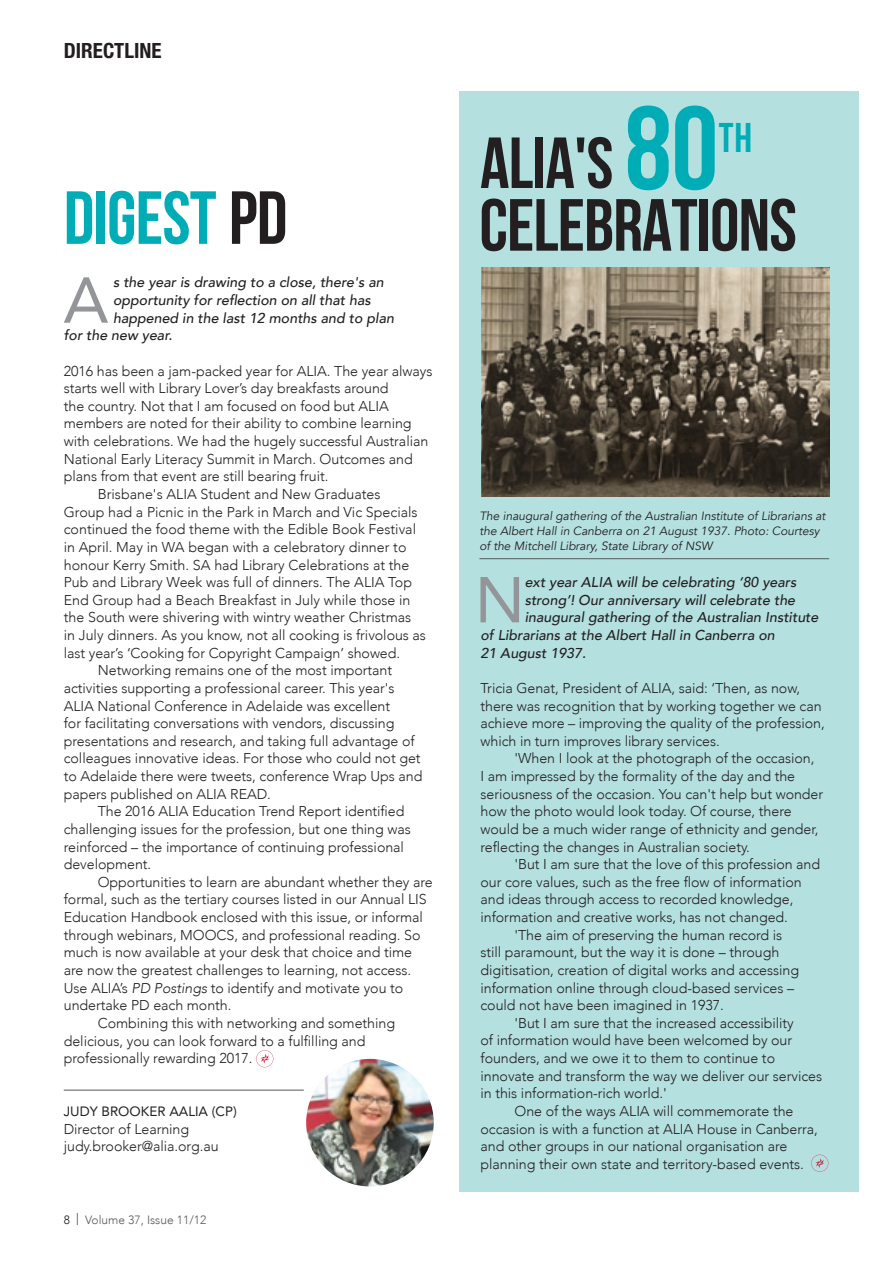
<style>
.page{position:relative;width:893px;height:1263px;background:#fff}
.page>*{position:absolute;margin:0;border:0;box-sizing:border-box;transform-origin:0 0}
.t1{font:700 75px "Bebas Neue";letter-spacing:-.01em;color:#00adb6}
.t2{font:700 73.65px "Bebas Neue";letter-spacing:-.01em;color:#231f20}
.t3{font:700 72.15px "Bebas Neue";color:#231f20}
.t4{font:64.05px "Avenir";color:#939598}
.t5{font:41.55px "Bebas Neue";color:#00adb6}
.t6{font:700 condensed 21px "Helvetica Neue LT Std";color:#231f20}
.t7{font:300 14.25px/17.7px "Avenir";letter-spacing:-.005em;color:#231f20}
.t8{font:italic 500 14.25px "Avenir";color:#231f20}
.t9{font:13.5px "Avenir";color:#231f20}
.t10{font:italic 12px/15px "Avenir";color:#231f20}
.t11{font:300 12px "Avenir";color:#57585a}
.s1{font-weight:400;font-size:118.35px;color:#00adb6}
.s2{color:#231f20}
.s3{font-style:italic}
</style>
<div class="page">
<div style="left:459px;top:91px;width:400px;height:1101px;background:#b5e0e0"></div>
<hr style="left:64px;top:1090px;width:240px;height:1px;background:#57585a">
<svg style="left:256px;top:1050px;width:17px;height:17px"></svg>
<img style="left:481px;top:268px;width:348px;height:229px">
<svg style="left:811px;top:1155px;width:17px;height:17px"></svg>
<hr style="left:479px;top:558px;width:350px;height:1px;background:#57585a">
<img style="left:306px;top:1059px;width:128px;height:127px;border-radius:64px">
<h3 class="t6" style="left:64px;top:37px;width:99px">DIRECTLINE</h3>
<h3 class="t3" style="left:480px;top:123px;width:240px">ALIA'S <span class="s1">80</span></h3>
<h3 class="t5" style="left:719px;top:115px;width:35px">TH</h3>
<h1 class="t1" style="left:64px;top:177px;width:225px">DIGEST <span class="s2">PD</span></h1>
<h2 class="t2" style="left:479px;top:185px;width:319px">CELEBRATIONS</h2>
<h3 class="t4" style="left:63px;top:249px;width:47px">A</h3>
<p class="t8" style="left:113px;top:274px;width:272px">s the year is drawing to a close, there's an</p>
<p class="t8" style="left:113px;top:292px;width:259px">opportunity for reflection on all that has</p>
<p class="t8" style="left:113px;top:309px;width:282px">happened in the last 12 months and to plan</p>
<p class="t8" style="left:64px;top:327px;width:110px">for the new year.</p>
<p class="t7" style="left:64px;top:362px;width:370px">2016 has been a jam-packed year for ALIA. The year always</p>
<p class="t7" style="left:64px;top:379px;width:326px">starts well with Library Lover’s day breakfasts around</p>
<p class="t7" style="left:64px;top:397px;width:326px">the country. Not that I am focused on food but ALIA</p>
<p class="t7" style="left:64px;top:415px;width:349px">members are noted for their ability to combine learning</p>
<p class="t7" style="left:64px;top:432px;width:366px">with celebrations. We had the hugely successful Australian</p>
<p class="t7" style="left:64px;top:450px;width:350px">National Early Literacy Summit in March. Outcomes and</p>
<p class="t7" style="left:64px;top:468px;width:266px">plans from that event are still bearing fruit.</p>
<p class="t7" style="left:98px;top:485px;width:284px">Brisbane's ALIA Student and New Graduates</p>
<p class="t7" style="left:64px;top:503px;width:355px">Group had a Picnic in the Park in March and Vic Specials</p>
<p class="t7" style="left:64px;top:520px;width:354px">continued the food theme with the Edible Book Festival</p>
<p class="t7" style="left:64px;top:538px;width:344px">in April. May in WA began with a celebratory dinner to</p>
<p class="t7" style="left:64px;top:556px;width:347px">honour Kerry Smith. SA had Library Celebrations at the</p>
<p class="t7" style="left:64px;top:573px;width:350px">Pub and Library Week was full of dinners. The ALIA Top</p>
<p class="t7" style="left:64px;top:591px;width:348px">End Group had a Beach Breakfast in July while those in</p>
<p class="t7" style="left:64px;top:609px;width:349px">the South were shivering with wintry weather Christmas</p>
<p class="t7" style="left:64px;top:626px;width:364px">in July dinners. As you know, not all cooking is frivolous as</p>
<p class="t7" style="left:64px;top:644px;width:338px">last year’s ‘Cooking for Copyright Campaign’ showed.</p>
<p class="t7" style="left:98px;top:661px;width:296px">Networking remains one of the most important</p>
<p class="t7" style="left:64px;top:679px;width:332px">activities supporting a professional career. This year's</p>
<p class="t7" style="left:64px;top:697px;width:328px">ALIA National Conference in Adelaide was excellent</p>
<p class="t7" style="left:64px;top:714px;width:332px">for facilitating conversations with vendors, discussing</p>
<p class="t7" style="left:64px;top:732px;width:352px">presentations and research, and taking full advantage of</p>
<p class="t7" style="left:64px;top:750px;width:358px">colleagues innovative ideas. For those who could not get</p>
<p class="t7" style="left:64px;top:767px;width:360px">to Adelaide there were tweets, conference Wrap Ups and</p>
<p class="t7" style="left:64px;top:785px;width:209px">papers published on ALIA READ.</p>
<p class="t7" style="left:98px;top:802px;width:308px">The 2016 ALIA Education Trend Report identified</p>
<p class="t7" style="left:64px;top:820px;width:349px">challenging issues for the profession, but one thing was</p>
<p class="t7" style="left:64px;top:838px;width:342px">reinforced – the importance of continuing professional</p>
<p class="t7" style="left:64px;top:855px;width:89px">development.</p>
<p class="t7" style="left:98px;top:873px;width:337px">Opportunities to learn are abundant whether they are</p>
<p class="t7" style="left:64px;top:891px;width:364px">formal, such as the tertiary courses listed in our Annual LIS</p>
<p class="t7" style="left:64px;top:908px;width:361px">Education Handbook enclosed with this issue, or informal</p>
<p class="t7" style="left:64px;top:926px;width:358px">through webinars, MOOCS, and professional reading. So</p>
<p class="t7" style="left:64px;top:944px;width:350px">much is now available at your desk that choice and time</p>
<p class="t7" style="left:64px;top:961px;width:349px">are now the greatest challenges to learning, not access.</p>
<p class="t7" style="left:64px;top:979px;width:341px">Use ALIA’s <span class="s3">PD Postings</span> to identify and motivate you to</p>
<p class="t7" style="left:64px;top:996px;width:169px">undertake PD each month.</p>
<p class="t7" style="left:98px;top:1014px;width:299px">Combining this with networking and something</p>
<p class="t7" style="left:64px;top:1032px;width:303px">delicious, you can look forward to a fulfilling and</p>
<p class="t7" style="left:64px;top:1049px;width:190px">professionally rewarding 2017.</p>
<p class="t9" style="left:64px;top:1100px;width:175px">JUDY BROOKER AALIA (CP)</p>
<p class="t7" style="left:64px;top:1120px;width:156px">Director of Learning judy.brooker@alia.org.au</p>
<p class="t11" style="left:64px;top:1213px;width:144px"><span class="s2">8 |</span> Volume 37, Issue 11/12</p>
<p class="t10" style="left:479px;top:508px;width:348px">The inaugural gathering of the Australian Institute of Librarians at the Albert Hall in Canberra on 21 August 1937. Photo: Courtesy of the Mitchell Library, State Library of NSW</p>
<h3 class="t4" style="left:475px;top:549px;width:51px">N</h3>
<p class="t8" style="left:525px;top:574px;width:273px">ext year ALIA will be celebrating ‘80 years</p>
<p class="t8" style="left:525px;top:591px;width:272px">strong’! Our anniversary will celebrate the</p>
<p class="t8" style="left:525px;top:609px;width:295px">inaugural gathering of the Australian Institute</p>
<p class="t8" style="left:480px;top:626px;width:296px">of Librarians at the Albert Hall in Canberra on</p>
<p class="t8" style="left:480px;top:644px;width:107px">21 August 1937.</p>
<p class="t7" style="left:480px;top:679px;width:346px">Tricia Genat, President of ALIA, said: ‘Then, as now, there was recognition that by working together we can achieve more – improving the quality of the profession, which in turn improves library services.</p>
<p class="t7" style="left:480px;top:750px;width:344px;text-indent:34px">'When I look at the photograph of the occasion,<br>I am impressed by the formality of the day and the seriousness of the occasion. You can't help but wonder how the photo would look today. Of course, there would be a much wider range of ethnicity and gender, reflecting the changes in Australian society.</p>
<p class="t7" style="left:514px;top:855px;width:307px">'But I am sure that the love of this profession and</p>
<p class="t7" style="left:480px;top:873px;width:323px">our core values, such as the free flow of information</p>
<p class="t7" style="left:480px;top:891px;width:314px">and ideas through access to recorded knowledge,</p>
<p class="t7" style="left:480px;top:908px;width:309px">information and creative works, has not changed.</p>
<p class="t7" style="left:514px;top:926px;width:269px">'The aim of preserving the human record is</p>
<p class="t7" style="left:480px;top:943px;width:300px">still paramount, but the way it is done – through</p>
<p class="t7" style="left:480px;top:961px;width:320px">digitisation, creation of digital works and accessing</p>
<p class="t7" style="left:480px;top:979px;width:315px">information online through cloud-based services –</p>
<p class="t7" style="left:480px;top:996px;width:245px">could not have been imagined in 1937.</p>
<p class="t7" style="left:514px;top:1014px;width:281px">'But I am sure that the increased accessibility</p>
<p class="t7" style="left:480px;top:1032px;width:313px">of information would have been welcomed by our</p>
<p class="t7" style="left:480px;top:1049px;width:296px">founders, and we owe it to them to continue to</p>
<p class="t7" style="left:480px;top:1067px;width:343px">innovate and transform the way we deliver our services</p>
<p class="t7" style="left:480px;top:1084px;width:188px">in this information-rich world.'</p>
<p class="t7" style="left:514px;top:1102px;width:280px">One of the ways ALIA will commemorate the</p>
<p class="t7" style="left:480px;top:1120px;width:339px">occasion is with a function at ALIA House in Canberra,</p>
<p class="t7" style="left:480px;top:1137px;width:308px">and other groups in our national organisation are</p>
<p class="t7" style="left:480px;top:1155px;width:325px">planning their own state and territory-based events.</p>
</div>
